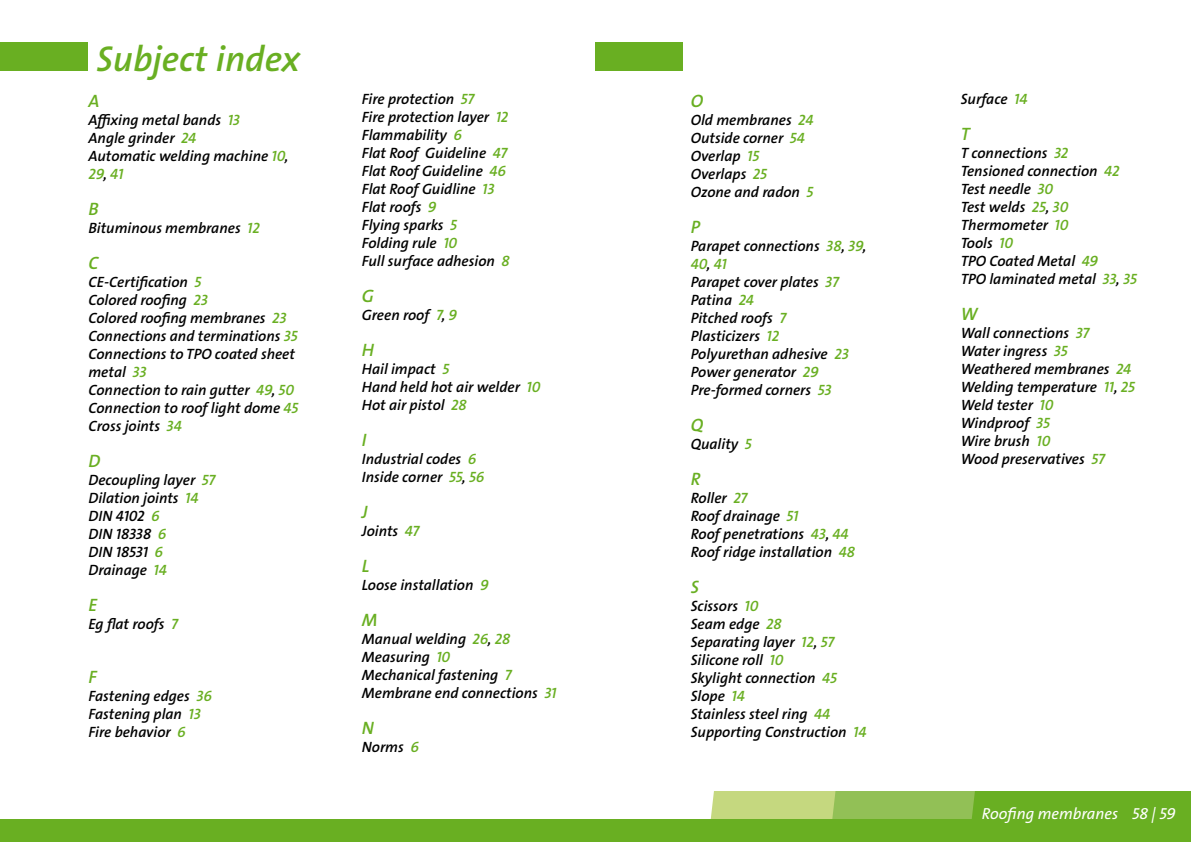
<style>
.page{position:relative;width:1191px;height:842px;background:#fff}
.page>*{position:absolute;margin:0;border:0;box-sizing:border-box;transform-origin:0 0}
.t1{font:36px "The Sans LP6 Se Bld IT";color:#69af22}
.t2{font:18px "The Sans LP6 Se Bld IT";color:#69af22}
.t3{font:16px "The Sans LP5 Plain IT";color:#fff}
.t4{font:15px/18px "The Sans LP6 Se Bld IT";color:#000}
.s1{color:#69af22}
</style>
<div class="page">
<div style="left:0;top:819px;width:1191px;height:23px;background:#69af22"></div>
<svg style="left:710px;top:791px;width:481px;height:28px;background:#8cbe49"></svg>
<div style="left:0;top:43px;width:88px;height:28px;background:#69af22"></div>
<div style="left:595px;top:43px;width:88px;height:28px;background:#69af22"></div>
<h1 class="t1" style="left:96px;top:36px;width:205px">Subject index</h1>
<p class="t2" style="left:88px;top:89px;width:12px">A</p>
<p class="t4" style="left:88px;top:111px;width:201px">Affixing metal bands <span class="s1">13<br></span>Angle grinder <span class="s1">24<br></span>Automatic welding machine <span class="s1">10</span>,<br><span class="s1">29</span>, <span class="s1">41</span></p>
<p class="t2" style="left:88px;top:197px;width:12px">B</p>
<p class="t4" style="left:88px;top:219px;width:173px">Bituminous membranes <span class="s1">12</span></p>
<p class="t2" style="left:88px;top:251px;width:12px">C</p>
<p class="t4" style="left:88px;top:273px;width:211px">CE-Certification <span class="s1">5<br></span>Colored roofing <span class="s1">23<br></span>Colored roofing membranes <span class="s1">23<br></span>Connections and terminations <span class="s1">35<br></span>Connections to TPO coated sheet metal <span class="s1">33<br></span>Connection to rain gutter <span class="s1">49</span>, <span class="s1">50<br></span>Connection to roof light dome <span class="s1">45<br></span>Cross joints <span class="s1">34</span></p>
<p class="t2" style="left:88px;top:449px;width:13px">D</p>
<p class="t4" style="left:88px;top:471px;width:128px">Decoupling layer <span class="s1">57<br></span>Dilation joints <span class="s1">14<br></span>DIN 4102 <span class="s1">6<br></span>DIN 18338 <span class="s1">6<br></span>DIN 18531 <span class="s1">6<br></span>Drainage <span class="s1">14</span></p>
<p class="t2" style="left:88px;top:593px;width:10px">E</p>
<p class="t4" style="left:88px;top:615px;width:91px">Eg flat roofs <span class="s1">7</span></p>
<p class="t2" style="left:88px;top:665px;width:10px">F</p>
<p class="t4" style="left:88px;top:687px;width:125px">Fastening edges <span class="s1">36<br></span>Fastening plan <span class="s1">13<br></span>Fire behavior <span class="s1">6</span></p>
<p class="t4" style="left:362px;top:91px;width:149px">Fire protection <span class="s1">57<br></span>Fire protection layer <span class="s1">12<br></span>Flammability <span class="s1">6<br></span>Flat Roof Guideline <span class="s1">47<br></span>Flat Roof Guideline <span class="s1">46<br></span>Flat Roof Guidline <span class="s1">13<br></span>Flat roofs <span class="s1">9<br></span>Flying sparks <span class="s1">5<br></span>Folding rule <span class="s1">10<br></span>Full surface adhesion <span class="s1">8</span></p>
<p class="t2" style="left:362px;top:285px;width:13px">G</p>
<p class="t4" style="left:362px;top:307px;width:97px">Green roof <span class="s1">7</span>, <span class="s1">9</span></p>
<p class="t2" style="left:362px;top:339px;width:14px">H</p>
<p class="t4" style="left:362px;top:361px;width:180px">Hail impact <span class="s1">5<br></span>Hand held hot air welder <span class="s1">10<br></span>Hot air pistol <span class="s1">28</span></p>
<p class="t2" style="left:362px;top:429px;width:6px">I</p>
<p class="t4" style="left:362px;top:451px;width:124px">Industrial codes <span class="s1">6<br></span>Inside corner <span class="s1">55</span>, <span class="s1">56</span></p>
<p class="t2" style="left:362px;top:501px;width:7px">J</p>
<p class="t4" style="left:362px;top:523px;width:59px">Joints <span class="s1">47</span></p>
<p class="t2" style="left:362px;top:555px;width:9px">L</p>
<p class="t4" style="left:362px;top:577px;width:128px">Loose installation <span class="s1">9</span></p>
<p class="t2" style="left:362px;top:609px;width:17px">M</p>
<p class="t4" style="left:362px;top:631px;width:196px">Manual welding <span class="s1">26</span>, <span class="s1">28<br></span>Measuring <span class="s1">10<br></span>Mechanical fastening <span class="s1">7<br></span>Membrane end connections <span class="s1">31</span></p>
<p class="t2" style="left:362px;top:717px;width:14px">N</p>
<p class="t4" style="left:362px;top:739px;width:59px">Norms <span class="s1">6</span></p>
<p class="t2" style="left:690px;top:89px;width:14px">O</p>
<p class="t4" style="left:690px;top:111px;width:124px">Old membranes <span class="s1">24<br></span>Outside corner <span class="s1">54<br></span>Overlap <span class="s1">15<br></span>Overlaps <span class="s1">25<br></span>Ozone and radon <span class="s1">5</span></p>
<p class="t2" style="left:690px;top:215px;width:11px">P</p>
<p class="t4" style="left:690px;top:237px;width:177px">Parapet connections <span class="s1">38</span>, <span class="s1">39</span>,<br><span class="s1">40</span>, <span class="s1">41<br></span>Parapet cover plates <span class="s1">37<br></span>Patina <span class="s1">24<br></span>Pitched roofs <span class="s1">7<br></span>Plasticizers <span class="s1">12<br></span>Polyurethan adhesive <span class="s1">23<br></span>Power generator <span class="s1">29<br></span>Pre-formed corners <span class="s1">53</span></p>
<p class="t2" style="left:690px;top:413px;width:14px">Q</p>
<p class="t4" style="left:690px;top:435px;width:62px">Quality <span class="s1">5</span></p>
<p class="t2" style="left:690px;top:467px;width:11px">R</p>
<p class="t4" style="left:690px;top:489px;width:166px">Roller <span class="s1">27<br></span>Roof drainage <span class="s1">51<br></span>Roof penetrations <span class="s1">43</span>, <span class="s1">44<br></span>Roof ridge installation <span class="s1">48</span></p>
<p class="t2" style="left:690px;top:575px;width:10px">S</p>
<p class="t4" style="left:690px;top:597px;width:177px">Scissors <span class="s1">10<br></span>Seam edge <span class="s1">28<br></span>Separating layer <span class="s1">12</span>, <span class="s1">57<br></span>Silicone roll <span class="s1">10<br></span>Skylight connection <span class="s1">45<br></span>Slope <span class="s1">14<br></span>Stainless steel ring <span class="s1">44<br></span>Supporting Construction <span class="s1">14</span></p>
<p class="t4" style="left:960px;top:91px;width:68px">Surface <span class="s1">14</span></p>
<p class="t2" style="left:960px;top:123px;width:11px">T</p>
<p class="t4" style="left:960px;top:145px;width:178px">T connections <span class="s1">32<br></span>Tensioned connection <span class="s1">42<br></span>Test needle <span class="s1">30<br></span>Test welds <span class="s1">25</span>, <span class="s1">30<br></span>Thermometer <span class="s1">10<br></span>Tools <span class="s1">10<br></span>TPO Coated Metal <span class="s1">49<br></span>TPO laminated metal <span class="s1">33</span>, <span class="s1">35</span></p>
<p class="t2" style="left:960px;top:303px;width:18px">W</p>
<p class="t4" style="left:960px;top:325px;width:176px">Wall connections <span class="s1">37<br></span>Water ingress <span class="s1">35<br></span>Weathered membranes <span class="s1">24<br></span>Welding temperature <span class="s1">11</span>, <span class="s1">25<br></span>Weld tester <span class="s1">10<br></span>Windproof <span class="s1">35<br></span>Wire brush <span class="s1">10<br></span>Wood preservatives <span class="s1">57</span></p>
<p class="t3" style="left:982px;top:804px;width:195px">Roofing membranes 58 | 59</p>
</div>
